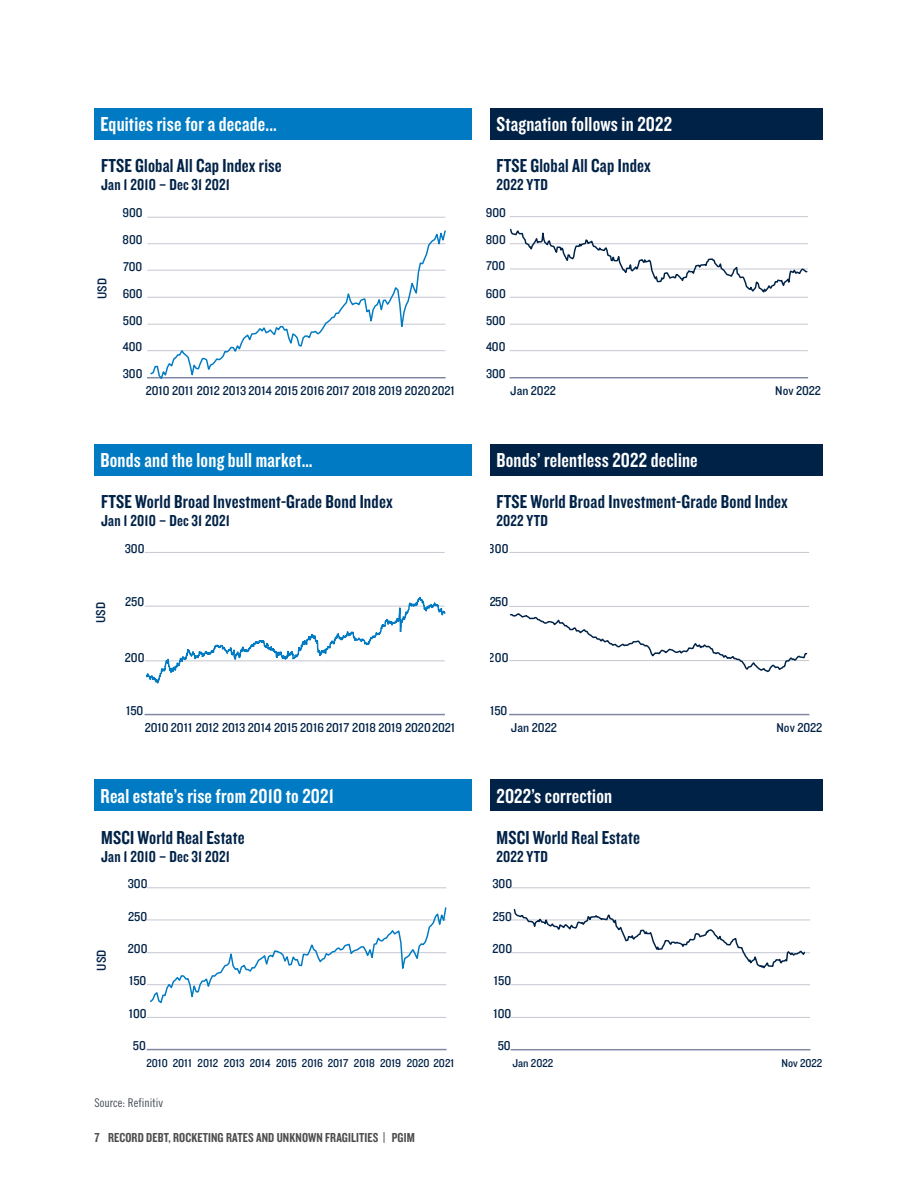
<style>
.page{position:relative;width:918px;height:1188px;background:#fff}
.page>*{position:absolute;margin:0;border:0;box-sizing:border-box;transform-origin:0 0}
.H3-SubTitles_in_body{font:21px "Knockout 49 Liteweight";letter-spacing:.01em;color:#fff}
.t1{font:19.5px "Knockout 49 Liteweight";letter-spacing:.01em;color:#002247}
.t2{font:16.5px "Knockout 49 Liteweight";letter-spacing:.01em;color:#002247}
.t3{font:13.5px "Knockout 49 Liteweight";letter-spacing:.01em;color:#4d4d4d}
.t4{font:13.35px "Knockout 30 Junior Welterwt";color:#002247}
.t5{font:13.2px "Knockout 30 Junior Welterwt";color:#002247}
.Source_-_Paragraph{font:condensed 12px "Prudential Modern";color:#444a55}
.t6{font:11.85px "Knockout 30 Junior Welterwt";color:#002247}
</style>
<div class="page">
<div style="left:94px;top:108px;width:378px;height:31px;background:#007bc3"></div>
<hr style="left:148px;top:377px;width:297px;height:1px;background:#8087a2">
<hr style="left:148px;top:324px;width:297px;height:1px;background:#c6c8d1">
<hr style="left:148px;top:350px;width:297px;height:1px;background:#c6c8d1">
<hr style="left:148px;top:270px;width:297px;height:1px;background:#c6c8d1">
<hr style="left:148px;top:297px;width:297px;height:1px;background:#c6c8d1">
<hr style="left:148px;top:243px;width:297px;height:1px;background:#c6c8d1">
<hr style="left:148px;top:217px;width:297px;height:1px;background:#c6c8d1">
<svg style="left:149px;top:230px;width:297px;height:149px"></svg>
<div style="left:490px;top:108px;width:334px;height:31px;background:#002247"></div>
<hr style="left:510px;top:377px;width:297px;height:1px;background:#8087a2">
<hr style="left:510px;top:324px;width:297px;height:1px;background:#c6c8d1">
<hr style="left:510px;top:350px;width:297px;height:1px;background:#c6c8d1">
<hr style="left:510px;top:297px;width:297px;height:1px;background:#c6c8d1">
<hr style="left:510px;top:216px;width:297px;height:1px;background:#c6c8d1">
<svg style="left:509px;top:228px;width:299px;height:65px"></svg>
<div style="left:94px;top:444px;width:378px;height:31px;background:#007bc3"></div>
<svg style="left:145px;top:552px;width:301px;height:164px"></svg>
<div style="left:490px;top:444px;width:334px;height:31px;background:#002247"></div>
<hr style="left:510px;top:714px;width:299px;height:1px;background:#8087a2">
<hr style="left:510px;top:660px;width:299px;height:1px;background:#c6c8d1">
<hr style="left:510px;top:606px;width:299px;height:1px;background:#c6c8d1">
<hr style="left:510px;top:552px;width:299px;height:1px;background:#c6c8d1">
<svg style="left:509px;top:613px;width:299px;height:60px"></svg>
<div style="left:94px;top:780px;width:378px;height:31px;background:#007bc3"></div>
<hr style="left:147px;top:1049px;width:299px;height:1px;background:#8087a2">
<hr style="left:147px;top:1017px;width:299px;height:1px;background:#c6c8d1">
<hr style="left:147px;top:952px;width:299px;height:1px;background:#c6c8d1">
<hr style="left:147px;top:887px;width:299px;height:1px;background:#c6c8d1">
<hr style="left:147px;top:920px;width:299px;height:1px;background:#c6c8d1">
<hr style="left:147px;top:984px;width:299px;height:1px;background:#c6c8d1">
<svg style="left:149px;top:907px;width:298px;height:96px"></svg>
<div style="left:490px;top:780px;width:334px;height:31px;background:#002247"></div>
<hr style="left:511px;top:1017px;width:299px;height:1px;background:#c6c8d1">
<hr style="left:511px;top:952px;width:299px;height:1px;background:#c6c8d1">
<hr style="left:511px;top:920px;width:299px;height:1px;background:#c6c8d1">
<hr style="left:511px;top:984px;width:299px;height:1px;background:#c6c8d1">
<hr style="left:511px;top:1049px;width:299px;height:1px;background:#8087a2">
<hr style="left:511px;top:887px;width:299px;height:1px;background:#c6c8d1">
<svg style="left:513px;top:908px;width:293px;height:61px"></svg>
<h3 class="H3-SubTitles_in_body" style="left:100px;top:111px;width:178px">Equities rise for a decade...</h3>
<h4 class="t1" style="left:101px;top:153px;width:182px">FTSE Global All Cap Index rise</h4>
<h4 class="t2" style="left:101px;top:174px;width:130px">Jan 1 2010 – Dec 31 2021</h4>
<h3 class="H3-SubTitles_in_body" style="left:496px;top:111px;width:177px">Stagnation follows in 2022</h3>
<h4 class="t1" style="left:496px;top:153px;width:156px">FTSE Global All Cap Index</h4>
<h4 class="t2" style="left:496px;top:174px;width:53px">2022 YTD</h4>
<p class="t5" style="left:123px;top:204px;width:22px">900</p>
<p class="t5" style="left:486px;top:204px;width:22px">900</p>
<p class="t5" style="left:123px;top:231px;width:21px">800</p>
<p class="t5" style="left:486px;top:231px;width:21px">800</p>
<p class="t5" style="left:123px;top:258px;width:21px">700</p>
<p class="t5" style="left:486px;top:256px;width:21px">700</p>
<p class="t5" style="left:93px;top:299px;width:22px;rotate:-90deg">USD</p>
<p class="t5" style="left:123px;top:285px;width:21px">600</p>
<p class="t5" style="left:486px;top:285px;width:21px">600</p>
<p class="t5" style="left:123px;top:312px;width:21px">500</p>
<p class="t5" style="left:486px;top:312px;width:21px">500</p>
<p class="t5" style="left:123px;top:338px;width:21px">400</p>
<p class="t5" style="left:486px;top:338px;width:21px">400</p>
<p class="t5" style="left:123px;top:365px;width:21px">300</p>
<p class="t5" style="left:486px;top:365px;width:21px">300</p>
<p class="t5" style="left:146px;top:382px;width:311px">2010 2011 2012 2013 2014 2015 2016 2017 2018 2019 20202021</p>
<p class="t5" style="left:510px;top:382px;width:47px">Jan 2022</p>
<p class="t5" style="left:775px;top:382px;width:47px">Nov 2022</p>
<h3 class="H3-SubTitles_in_body" style="left:100px;top:446px;width:213px">Bonds and the long bull market…</h3>
<h4 class="t1" style="left:101px;top:489px;width:293px">FTSE World Broad Investment-Grade Bond Index</h4>
<h4 class="t2" style="left:101px;top:510px;width:130px">Jan 1 2010 – Dec 31 2021</h4>
<h3 class="H3-SubTitles_in_body" style="left:496px;top:446px;width:203px">Bonds’ relentless 2022 decline</h3>
<h4 class="t1" style="left:496px;top:489px;width:293px">FTSE World Broad Investment-Grade Bond Index</h4>
<h4 class="t2" style="left:496px;top:510px;width:53px">2022 YTD</h4>
<p class="t4" style="left:125px;top:540px;width:21px">300</p>
<p class="t4" style="left:489px;top:540px;width:21px">300</p>
<p class="t4" style="left:92px;top:623px;width:23px;rotate:-90deg">USD</p>
<p class="t4" style="left:125px;top:593px;width:21px">250</p>
<p class="t4" style="left:489px;top:593px;width:21px">250</p>
<p class="t4" style="left:125px;top:648px;width:21px">200</p>
<p class="t4" style="left:489px;top:648px;width:21px">200</p>
<p class="t4" style="left:126px;top:702px;width:19px">150</p>
<p class="t4" style="left:490px;top:702px;width:19px">150</p>
<p class="t4" style="left:145px;top:718px;width:312px">2010 2011 2012 2013 2014 2015 2016 2017 2018 2019 20202021</p>
<p class="t4" style="left:511px;top:718px;width:47px">Jan 2022</p>
<p class="t4" style="left:777px;top:718px;width:47px">Nov 2022</p>
<h3 class="H3-SubTitles_in_body" style="left:100px;top:782px;width:235px">Real estate’s rise from 2010 to 2021</h3>
<h4 class="t1" style="left:101px;top:825px;width:145px">MSCI World Real Estate</h4>
<h4 class="t2" style="left:101px;top:846px;width:130px">Jan 1 2010 – Dec 31 2021</h4>
<h3 class="H3-SubTitles_in_body" style="left:496px;top:782px;width:117px">2022’s correction</h3>
<h4 class="t1" style="left:496px;top:825px;width:145px">MSCI World Real Estate</h4>
<h4 class="t2" style="left:496px;top:846px;width:53px">2022 YTD</h4>
<p class="t4" style="left:92px;top:971px;width:23px;rotate:-90deg">USD</p>
<p class="t4" style="left:128px;top:875px;width:21px">300</p>
<p class="t4" style="left:128px;top:907px;width:21px">250</p>
<p class="t4" style="left:128px;top:940px;width:21px">200</p>
<p class="t4" style="left:493px;top:875px;width:21px">300</p>
<p class="t4" style="left:493px;top:907px;width:21px">250</p>
<p class="t4" style="left:493px;top:940px;width:21px">200</p>
<p class="t4" style="left:129px;top:972px;width:19px">150</p>
<p class="t4" style="left:494px;top:972px;width:19px">150</p>
<p class="t4" style="left:129px;top:1005px;width:19px">100</p>
<p class="t4" style="left:493px;top:1005px;width:19px">100</p>
<p class="t4" style="left:133px;top:1037px;width:15px">50</p>
<p class="t4" style="left:498px;top:1037px;width:15px">50</p>
<p class="t6" style="left:147px;top:1055px;width:309px">2010 2011 2012 2013 2014 2015 2016 2017 2018 2019 2020 2021</p>
<p class="t6" style="left:512px;top:1055px;width:42px">Jan 2022</p>
<p class="t6" style="left:782px;top:1055px;width:42px">Nov 2022</p>
<p class="Source_-_Paragraph" style="left:94px;top:1096px;width:70px">Source: Refinitiv</p>
<p class="t3" style="left:94px;top:1129px;width:322px">7 RECORD DEBT, ROCKETING RATES AND UNKNOWN FRAGILITIES | PGIM</p>
</div>
